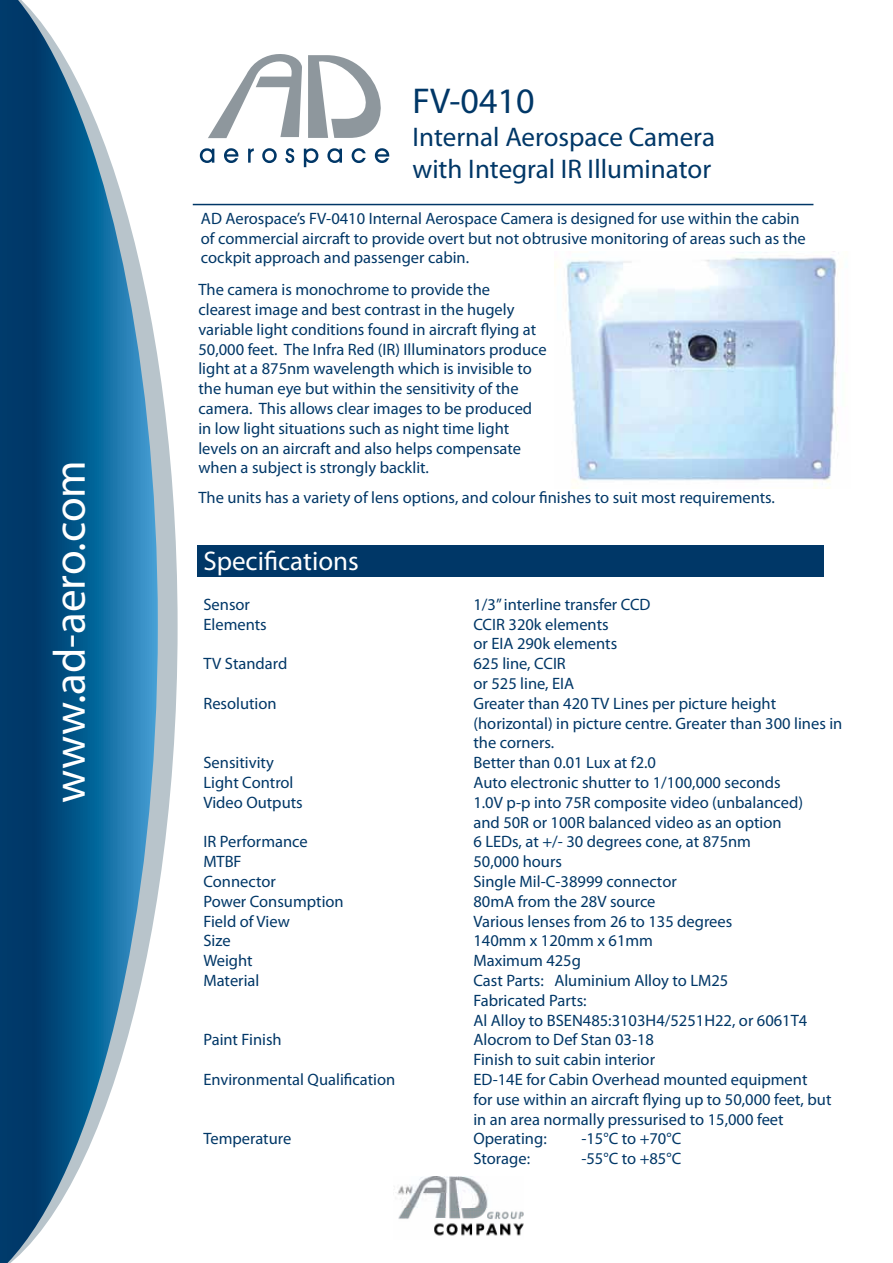
<style>
.page{position:relative;width:893px;height:1263px;background:#fff}
.page>*{position:absolute;margin:0;border:0;box-sizing:border-box;transform-origin:0 0}
.t1{font:45px "Myriad Pro";color:#fff}
.t2{font:36px "Myriad Pro";color:#003767}
.t3{font:27px/32.4px "Myriad Pro";color:#003767}
.t4{font:27px "Myriad Pro";color:#fff}
.t5{font:16.5px/19.8px "Myriad Pro";color:#003767}
</style>
<div class="page">
<img style="left:554px;top:251px;width:284px;height:237px">
<svg style="left:158px;top:361px;width:20px;height:531px;fill:#b8c4cb"></svg>
<svg style="left:0;top:0;width:158px;height:1263px"></svg>
<div style="left:197px;top:545px;width:627px;height:31px;background:#003767"></div>
<svg style="left:308px;top:55px;width:73px;height:83px"></svg>
<svg style="left:208px;top:54px;width:94px;height:84px"></svg>
<svg style="left:200px;top:148px;width:14px;height:15px"></svg>
<svg style="left:224px;top:148px;width:14px;height:15px"></svg>
<svg style="left:248px;top:148px;width:6px;height:15px"></svg>
<svg style="left:262px;top:148px;width:15px;height:15px"></svg>
<svg style="left:285px;top:148px;width:9px;height:15px"></svg>
<svg style="left:304px;top:148px;width:14px;height:19px"></svg>
<svg style="left:327px;top:148px;width:15px;height:15px"></svg>
<svg style="left:352px;top:148px;width:14px;height:15px"></svg>
<svg style="left:375px;top:148px;width:14px;height:15px"></svg>
<hr style="left:193px;top:204px;width:620px;height:1px;background:#003767">
<img style="left:397px;top:1176px;width:126px;height:60px">
<h1 class="t1" style="left:42px;top:803px;width:344px;rotate:-90deg">www.ad-aero.com</h1>
<h2 class="t2" style="left:412px;top:79px;width:124px">FV-0410</h2>
<h3 class="t3" style="left:412px;top:120px;width:304px">Internal Aerospace Camera with Integral IR Illuminator</h3>
<p class="t5" style="left:201px;top:208px;width:606px">AD Aerospace’s FV-0410 Internal Aerospace Camera is designed for use within the cabin of commercial aircraft to provide overt but not obtrusive monitoring of areas such as the cockpit approach and passenger cabin.</p>
<p class="t5" style="left:198px;top:280px;width:350px">The camera is monochrome to provide the clearest image and best contrast in the hugely variable light conditions found in aircraft flying at 50,000 feet. The Infra Red (IR) Illuminators produce light at a 875nm wavelength which is invisible to the human eye but within the sensitivity of the camera. This allows clear images to be produced in low light situations such as night time light levels on an aircraft and also helps compensate when a subject is strongly backlit.</p>
<p class="t5" style="left:198px;top:487px;width:578px">The units has a variety of lens options, and colour finishes to suit most requirements.</p>
<h3 class="t4" style="left:203px;top:544px;width:157px">Specifications</h3>
<p class="t5" style="left:203px;top:594px;width:48px">Sensor</p>
<p class="t5" style="left:473px;top:594px;width:179px">1/3”interline transfer CCD</p>
<p class="t5" style="left:203px;top:614px;width:65px">Elements</p>
<p class="t5" style="left:473px;top:614px;width:145px">CCIR 320k elements or EIA 290k elements</p>
<p class="t5" style="left:203px;top:653px;width:86px">TV Standard</p>
<p class="t5" style="left:473px;top:653px;width:102px">625 line, CCIR or 525 line, EIA</p>
<p class="t5" style="left:203px;top:693px;width:75px">Resolution</p>
<p class="t5" style="left:473px;top:693px;width:370px">Greater than 420 TV Lines per picture height (horizontal) in picture centre. Greater than 300 lines in the corners.</p>
<p class="t5" style="left:203px;top:752px;width:72px">Sensitivity</p>
<p class="t5" style="left:473px;top:752px;width:184px">Better than 0.01 Lux at f2.0</p>
<p class="t5" style="left:203px;top:772px;width:92px">Light Control</p>
<p class="t5" style="left:473px;top:772px;width:309px">Auto electronic shutter to 1/100,000 seconds</p>
<p class="t5" style="left:203px;top:792px;width:101px">Video Outputs</p>
<p class="t5" style="left:473px;top:792px;width:331px">1.0V p-p into 75R composite video (unbalanced) and 50R or 100R balanced video as an option</p>
<p class="t5" style="left:203px;top:832px;width:106px">IR Performance</p>
<p class="t5" style="left:473px;top:832px;width:279px">6 LEDs, at +/- 30 degrees cone, at 875nm</p>
<p class="t5" style="left:203px;top:851px;width:40px">MTBF</p>
<p class="t5" style="left:473px;top:851px;width:90px">50,000 hours</p>
<p class="t5" style="left:203px;top:871px;width:74px">Connector</p>
<p class="t5" style="left:473px;top:871px;width:205px">Single Mil-C-38999 connector</p>
<p class="t5" style="left:203px;top:891px;width:142px">Power Consumption</p>
<p class="t5" style="left:473px;top:891px;width:184px">80mA from the 28V source</p>
<p class="t5" style="left:203px;top:911px;width:88px">Field of View</p>
<p class="t5" style="left:473px;top:911px;width:260px">Various lenses from 26 to 135 degrees</p>
<p class="t5" style="left:203px;top:931px;width:29px">Size</p>
<p class="t5" style="left:473px;top:931px;width:181px">140mm x 120mm x 61mm</p>
<p class="t5" style="left:203px;top:950px;width:51px">Weight</p>
<p class="t5" style="left:473px;top:950px;width:109px">Maximum 425g</p>
<p class="t5" style="left:203px;top:970px;width:58px">Material</p>
<p class="t5" style="left:473px;top:970px;width:335px">Cast Parts: Aluminium Alloy to LM25<br>Fabricated Parts:<br>Al Alloy to BSEN485:3103H4/5251H22, or 6061T4</p>
<p class="t5" style="left:203px;top:1030px;width:80px">Paint Finish</p>
<p class="t5" style="left:473px;top:1030px;width:183px">Alocrom to Def Stan 03-18<br>Finish to suit cabin interior</p>
<p class="t5" style="left:203px;top:1069px;width:193px">Environmental Qualification</p>
<p class="t5" style="left:473px;top:1069px;width:360px">ED-14E for Cabin Overhead mounted equipment<br>for use within an aircraft flying up to 50,000 feet, but in an area normally pressurised to 15,000 feet</p>
<p class="t5" style="left:203px;top:1129px;width:89px">Temperature</p>
<p class="t5" style="left:473px;top:1129px;width:75px">Operating:</p>
<p class="t5" style="left:581px;top:1129px;width:101px">-15°C to +70°C</p>
<p class="t5" style="left:473px;top:1148px;width:58px">Storage:</p>
<p class="t5" style="left:581px;top:1148px;width:101px">-55°C to +85°C</p>
</div>
